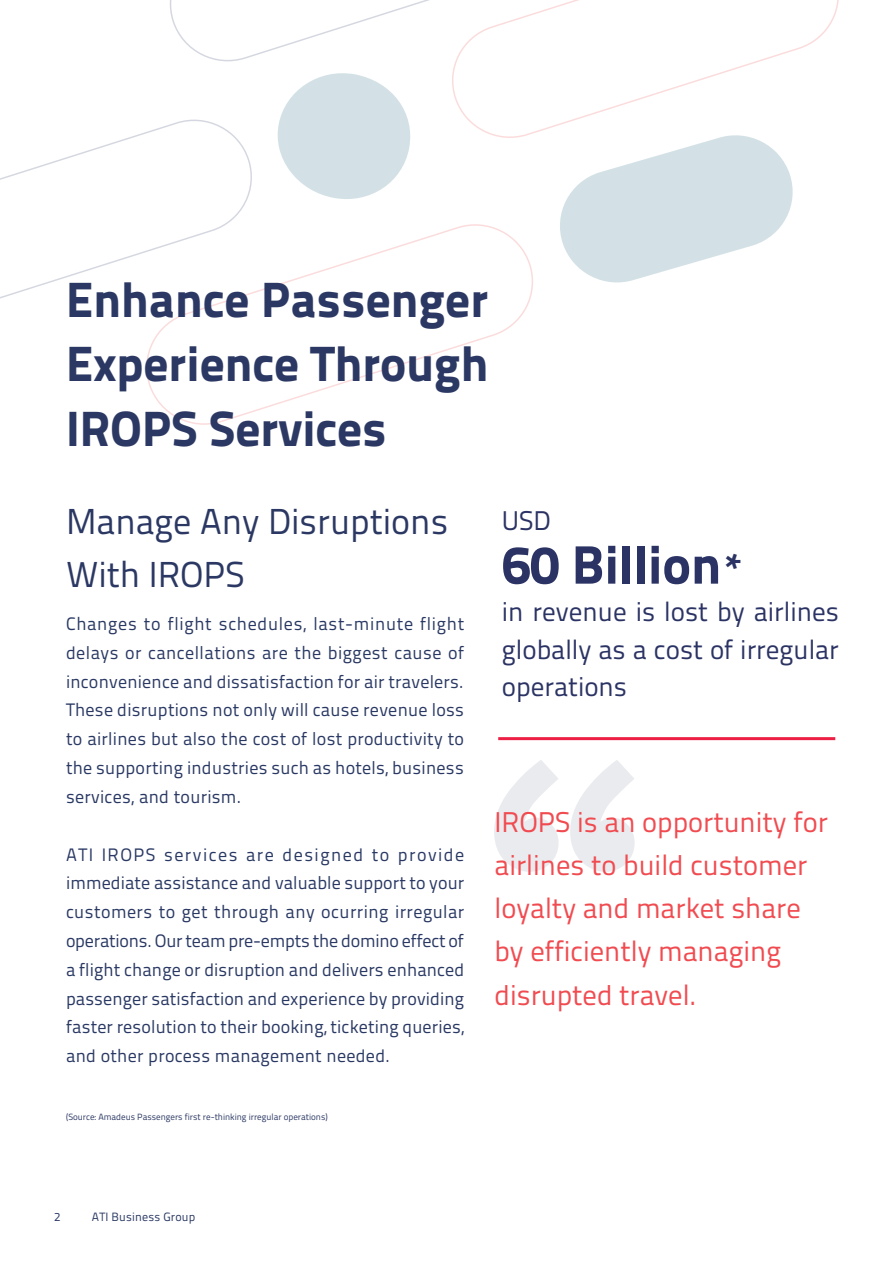
<style>
.page{position:relative;width:893px;height:1263px;background:#fff}
.page>*{position:absolute;margin:0;border:0;box-sizing:border-box;transform-origin:0 0}
.t1{font:800 54px "Titillium Text 22 L";color:#2b3364}
.t2{font:800 49.5px/64.5px "Titillium Text 22 L";color:#2b3863}
.t3{font:36px "Titillium Text 22 L";color:#2b3863}
.t4{font:28.5px/43.2px "Titillium Text 22 L";color:#f04b50}
.t5{font:27px/37.5px "Titillium Text 22 L";color:#2b3364;text-align:justify}
.t6{font:18px/28.8px "Titillium Text 22 L";letter-spacing:.015em;color:#2a3964;text-align:justify}
.t7{font:12px "Titillium Text 22 L";letter-spacing:.015em;color:#2a3964}
.t8{font:9px "Titillium Text 22 L";color:#2b3863}
.s1{font-size:42px}
</style>
<div class="page">
<hr style="left:892px;top:936px;width:1px;height:240px;background:#2b3863">
<svg style="left:170px;top:0;width:106px;height:62px"></svg>
<svg style="left:0;top:119px;width:252px;height:180px"></svg>
<svg style="left:140px;top:218px;width:393px;height:207px"></svg>
<svg style="left:276px;top:0;width:563px;height:289px"></svg>
<svg style="left:494px;top:760px;width:141px;height:112px"></svg>
<hr style="left:498px;top:737px;width:337px;height:3px;background:#ed1f45">
<p class="t2" style="left:66px;top:264px;width:424px">Enhance Passenger<br>Experience Through</p>
<p class="t2" style="left:66px;top:393px;width:322px">IROPS Services</p>
<p class="t3" style="left:66px;top:495px;width:384px">Manage Any Disruptions</p>
<p class="t3" style="left:66px;top:548px;width:180px">With IROPS</p>
<p class="t6" style="left:66px;top:608px;width:400px">Changes to flight schedules, last-minute flight delays or cancellations are the biggest cause of inconvenience and dissatisfaction for air travelers.<br>These disruptions not only will cause revenue loss to airlines but also the cost of lost productivity to the supporting industries such as hotels, business services, and tourism.</p>
<p class="t6" style="left:66px;top:839px;width:400px">ATI IROPS services are designed to provide immediate assistance and valuable support to your customers to get through any ocurring irregular operations. Our team pre-empts the domino effect of a flight change or disruption and delivers enhanced passenger satisfaction and experience by providing faster resolution to their booking, ticketing queries, and other process management needed.</p>
<p class="t8" style="left:66px;top:1110px;width:263px">(Source: Amadeus Passengers first re-thinking irregular operations)</p>
<p class="t5" style="left:502px;top:500px;width:51px">USD</p>
<p class="t1" style="left:502px;top:522px;width:243px">60 Billion<span class="s1">*</span></p>
<p class="t5" style="left:502px;top:591px;width:338px">in revenue is lost by airlines globally as a cost of irregular operations</p>
<p class="t4" style="left:494px;top:799px;width:335px">IROPS is an opportunity for airlines to build customer loyalty and market share by efficiently managing disrupted travel.</p>
<p class="t7" style="left:54px;top:1207px;width:8px">2</p>
<p class="t7" style="left:92px;top:1207px;width:105px">ATI Business Group</p>
</div>
